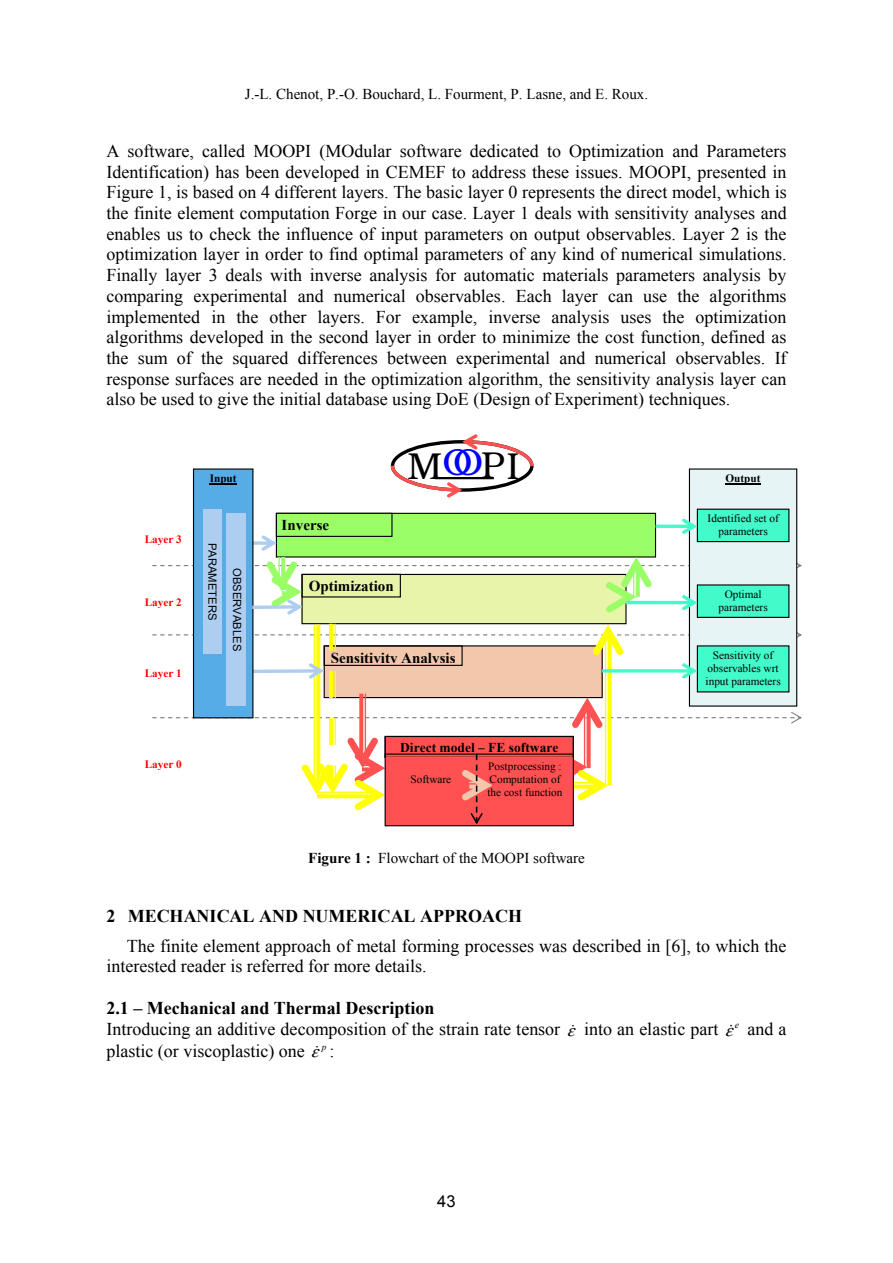
<style>
.page{position:relative;width:893px;height:1263px;background:#fff}
.page>*{position:absolute;margin:0;border:0;box-sizing:border-box;transform-origin:0 0}
.t1{font:300 37.5px "Bookman";letter-spacing:-.025em;color:#000}
.t2{font:18px/20.7px "Times New Roman";color:#000;text-align:justify}
.t3{font:700 18px "Times New Roman";color:#000}
.t4{font:16.5px "Arial";color:#000}
.t5{font:15px "Times New Roman";color:#000}
.t6{font:700 15px "Times New Roman";color:#000}
.t7{font:700 13.5px "Times New Roman";color:#000}
.t8{font:11.25px/13px "Times New Roman";color:#000;text-align:center}
.t9{font:700 11.25px "Times New Roman";color:#f00}
.t10{font:11.25px "Arial";color:#000}
.t11{font:700 11.25px "Times New Roman";letter-spacing:.005em;color:#000}
.s1{color:#00f}
.s2{font-weight:700}
</style>
<div class="page">
<svg style="left:391px;top:434px;width:143px;height:64px"></svg>
<div style="left:689px;top:469px;width:108px;height:237px;background:#e7f4f5"></div>
<div style="left:689px;top:468px;width:108px;height:239px;border:1px solid #010101"></div>
<div style="left:302px;top:574px;width:324px;height:50px;background:#e8f4aa"></div>
<div style="left:301px;top:574px;width:326px;height:50px;border:1px solid #010101"></div>
<div style="left:276px;top:513px;width:379px;height:44px;background:#9aff67"></div>
<div style="left:276px;top:513px;width:380px;height:44px;border:1px solid #010101"></div>
<div style="left:276px;top:513px;width:117px;height:24px;border:1px solid #010101"></div>
<svg style="left:253px;top:535px;width:24px;height:16px"></svg>
<div style="left:697px;top:585px;width:92px;height:32px;background:#43faca"></div>
<div style="left:697px;top:584px;width:92px;height:34px;border:1px solid #010101"></div>
<div style="left:697px;top:509px;width:92px;height:33px;background:#43faca"></div>
<div style="left:697px;top:509px;width:92px;height:33px;border:1px solid #010101"></div>
<svg style="left:655px;top:518px;width:42px;height:16px"></svg>
<div style="left:194px;top:469px;width:59px;height:249px;background:#56ace7"></div>
<div style="left:193px;top:468px;width:60px;height:250px;border:1px solid #010101"></div>
<div style="left:203px;top:509px;width:18px;height:145px;background:#adcdf1"></div>
<div style="left:226px;top:513px;width:20px;height:193px;background:#adcdf1"></div>
<svg style="left:210px;top:483px;width:27px;height:1px"></svg>
<hr style="left:725px;top:483px;width:35px;height:1px;background:#000">
<svg style="left:152px;top:557px;width:650px;height:58px"></svg>
<div style="left:385px;top:753px;width:189px;height:73px;border:1px solid #010101"></div>
<svg style="left:152px;top:624px;width:650px;height:200px"></svg>
<p class="t5" style="left:245px;top:84px;width:405px">J.-L. Chenot, P.-O. Bouchard, L. Fourment, P. Lasne, and E. Roux.</p>
<p class="t2" style="left:106px;top:140px;width:682px">A software, called MOOPI (MOdular software dedicated to Optimization and Parameters Identification) has been developed in CEMEF to address these issues. MOOPI, presented in Figure 1, is based on 4 different layers. The basic layer 0 represents the direct model, which is the finite element computation Forge in our case. Layer 1 deals with sensitivity analyses and enables us to check the influence of input parameters on output observables. Layer 2 is the optimization layer in order to find optimal parameters of any kind of numerical simulations.<br>Finally layer 3 deals with inverse analysis for automatic materials parameters analysis by comparing experimental and numerical observables. Each layer can use the algorithms implemented in the other layers. For example, inverse analysis uses the optimization algorithms developed in the second layer in order to minimize the cost function, defined as the sum of the squared differences between experimental and numerical observables. If response surfaces are needed in the optimization algorithm, the sensitivity analysis layer can also be used to give the initial database using DoE (Design of Experiment) techniques.</p>
<p class="t9" style="left:145px;top:532px;width:39px">Layer 3</p>
<p class="t9" style="left:145px;top:594px;width:39px">Layer 2</p>
<p class="t9" style="left:145px;top:666px;width:39px">Layer 1</p>
<p class="t9" style="left:145px;top:756px;width:39px">Layer 0</p>
<h1 class="t1" style="left:408px;top:444px;width:113px">M<span class="s1">OO</span>PI</h1>
<p class="t11" style="left:210px;top:470px;width:28px">Input</p>
<p class="t11" style="left:725px;top:470px;width:37px">Output</p>
<p class="t10" style="left:220px;top:543px;width:79px;rotate:90deg">PARAMETERS</p>
<p class="t10" style="left:244px;top:568px;width:85px;rotate:90deg">OBSERVABLES</p>
<p class="t6" style="left:282px;top:515px;width:49px">Inverse</p>
<p class="t6" style="left:309px;top:576px;width:87px">Optimization</p>
<p class="t6" style="left:331px;top:647px;width:126px">Sensitivity Analysis</p>
<p class="t7" style="left:400px;top:738px;width:160px">Direct model – FE software</p>
<p class="t8" style="left:411px;top:773px;width:42px">Software</p>
<p class="t8" style="left:487px;top:759px;width:76px;text-align:left">Postprocessing :<br>Computation of the cost function</p>
<p class="t5" style="left:308px;top:848px;width:278px"><span class="s2">Figure 1 :</span> Flowchart of the MOOPI software</p>
<p class="t8" style="left:707px;top:512px;width:73px">Identified set of parameters</p>
<p class="t8" style="left:718px;top:587px;width:51px">Optimal parameters</p>
<p class="t8" style="left:706px;top:648px;width:77px">Sensitivity of observables wrt input parameters</p>
<p class="t3" style="left:106px;top:904px;width:417px">2 MECHANICAL AND NUMERICAL APPROACH</p>
<p class="t2" style="left:106px;top:935px;width:682px;text-indent:21px">The finite element approach of metal forming processes was described in [6], to which the interested reader is referred for more details.</p>
<p class="t3" style="left:106px;top:995px;width:330px">2.1 – Mechanical and Thermal Description</p>
<p class="t2" style="left:106px;top:1019px;width:455px">Introducing an additive decomposition of the strain rate tensor</p>
<p class="t2" style="left:584px;top:1019px;width:204px">into an elastic part <sup>e</sup> and a</p>
<p class="t2" style="left:106px;top:1040px;width:229px">plastic (or viscoplastic) one <sup>p</sup> :</p>
<p class="t4" style="left:437px;top:1190px;width:20px">43</p>
</div>
